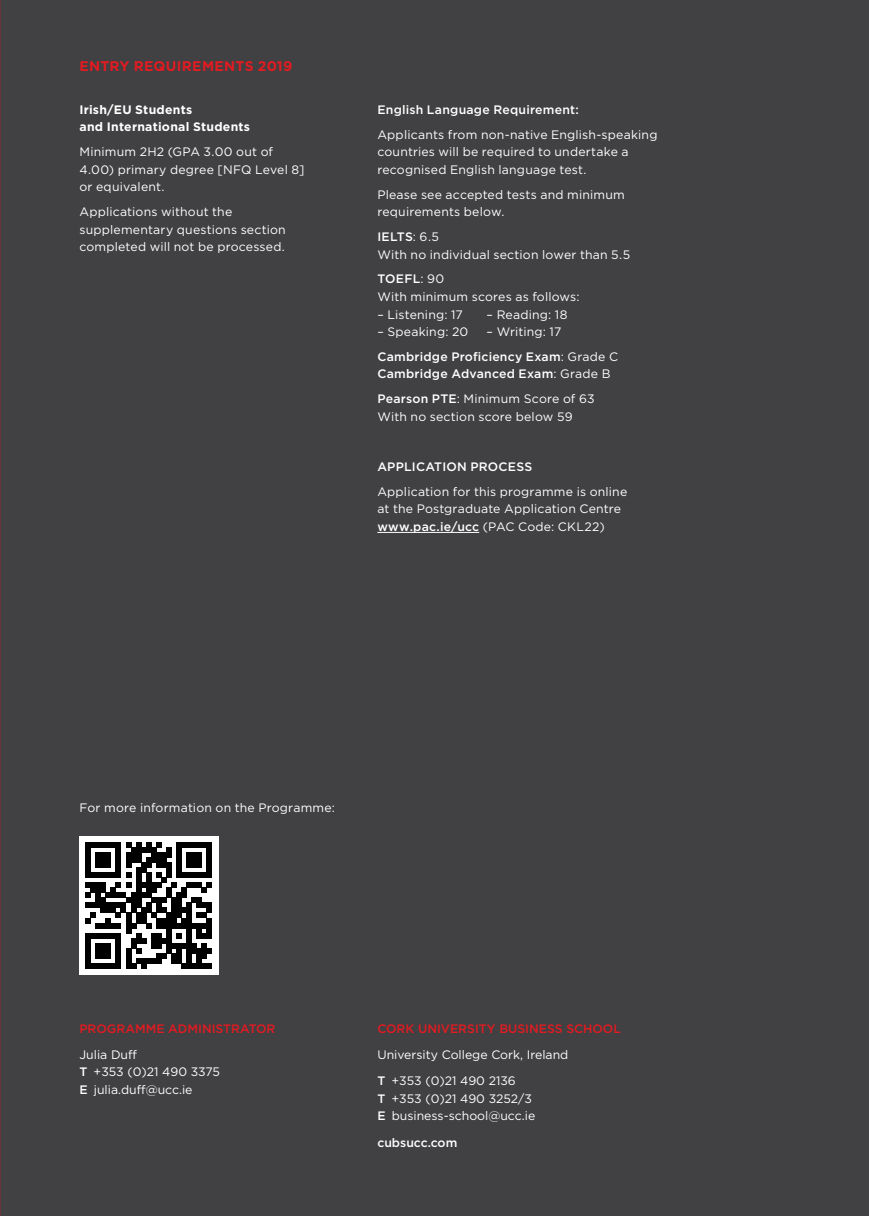
<style>
.page{position:relative;width:869px;height:1216px;background:#fff}
.page>*{position:absolute;margin:0;border:0;box-sizing:border-box;transform-origin:0 0}
.t1{font:700 14px "Gotham";letter-spacing:.015em;color:#e11b22}
.t2{font:12.25px/17.5px "Gotham";letter-spacing:.015em;color:#fff}
.t3{font:500 12.25px/25px "Gotham";letter-spacing:.02em;color:#fff}
.t4{font:500 12.25px "Gotham";color:#e11b22}
.t5{font:700 12.25px/17.5px "Gotham";letter-spacing:.02em;color:#fff}
.t6{font:500 12.25px "Gotham";color:#fff}
.s1{font-weight:500}
.s2{font-weight:400}
</style>
<div class="page">
<div style="left:0;top:0;width:868px;height:1215px;background:#414042"></div>
<hr style="left:377px;top:532px;width:102px;height:1px;background:#fff">
<div style="left:79px;top:836px;width:139px;height:139px;background:#fff"></div>
<svg style="left:86px;top:842px;width:125px;height:126px"></svg>
<p class="t1" style="left:79px;top:58px;width:214px">ENTRY REQUIREMENTS 2019</p>
<p class="t5" style="left:79px;top:100px;width:172px">Irish/EU Students<br>and International Students</p>
<p class="t2" style="left:79px;top:143px;width:226px">Minimum 2H2 (GPA 3.00 out of<br>4.00) primary degree [NFQ Level 8] or equivalent.</p>
<p class="t2" style="left:79px;top:203px;width:208px">Applications without the supplementary questions section completed will not be processed.</p>
<p class="t3" style="left:377px;top:96px;width:203px">English Language Requirement:</p>
<p class="t2" style="left:377px;top:125px;width:281px">Applicants from non-native English-speaking countries will be required to undertake a recognised English language test.</p>
<p class="t2" style="left:377px;top:185px;width:249px">Please see accepted tests and minimum requirements below.</p>
<p class="t2" style="left:377px;top:228px;width:254px"><span class="s1">IELTS</span>: 6.5<br>With no individual section lower than 5.5</p>
<p class="t2" style="left:377px;top:270px;width:203px"><span class="s1">TOEFL</span>: 90<br>With minimum scores as follows:</p>
<p class="t2" style="left:377px;top:305px;width:87px">– Listening: 17</p>
<p class="t2" style="left:486px;top:305px;width:82px">– Reading: 18</p>
<p class="t2" style="left:377px;top:323px;width:92px">– Speaking: 20</p>
<p class="t3" style="left:377px;top:319px;width:242px;text-indent:109px"><span class="s2">– Writing: 17<br></span>Cambridge Proficiency Exam<span class="s2">: Grade C</span></p>
<p class="t3" style="left:377px;top:361px;width:234px">Cambridge Advanced Exam<span class="s2">: Grade B<br></span>Pearson PTE<span class="s2">: Minimum Score of 63</span></p>
<p class="t2" style="left:377px;top:407px;width:197px">With no section score below 59</p>
<p class="t3" style="left:377px;top:453px;width:156px">APPLICATION PROCESS</p>
<p class="t2" style="left:377px;top:482px;width:251px">Application for this programme is online at the Postgraduate Application Centre <span class="s1">www.pac.ie/ucc</span> (PAC Code: CKL22)</p>
<p class="t2" style="left:79px;top:798px;width:257px">For more information on the Programme:</p>
<p class="t4" style="left:79px;top:1021px;width:197px">PROGRAMME ADMINISTRATOR</p>
<p class="t2" style="left:79px;top:1045px;width:142px">Julia Duff<br><span class="s1">T</span> +353 (0)21 490 3375<br><span class="s1">E</span> julia.duff@ucc.ie</p>
<p class="t4" style="left:377px;top:1021px;width:245px">CORK UNIVERSITY BUSINESS SCHOOL</p>
<p class="t2" style="left:377px;top:1041px;width:192px;line-height:26.2px">University College Cork, Ireland<br><span class="s1">T</span> +353 (0)21 490 2136</p>
<p class="t2" style="left:377px;top:1089px;width:159px"><span class="s1">T</span> +353 (0)21 490 3252/3<br><span class="s1">E</span> business-school@ucc.ie</p>
<p class="t6" style="left:377px;top:1135px;width:81px">cubsucc.com</p>
</div>
